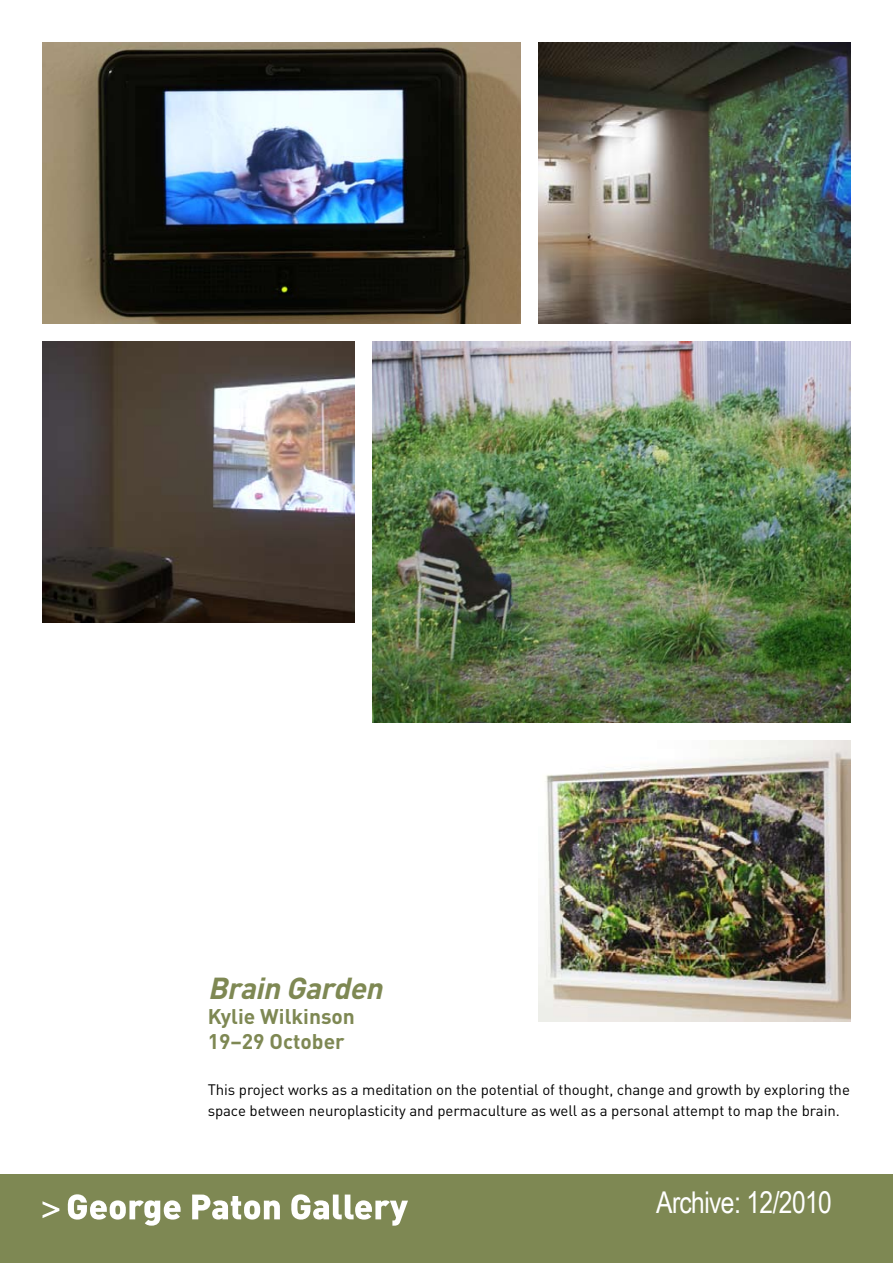
<style>
.page{position:relative;width:893px;height:1263px;background:#fff}
.page>*{position:absolute;margin:0;border:0;box-sizing:border-box;transform-origin:0 0}
.t1{font:30px "Arial Narrow";letter-spacing:-.02em;color:#fff}
.t2{font:italic 700 30px "DIN";letter-spacing:-.02em;color:#7e8853}
.t3{font:700 21px/25.2px "DIN";color:#7e8853}
.t4{font:15px/21px "DIN";letter-spacing:-.005em;color:#000}
</style>
<div class="page">
<div style="left:0;top:1174px;width:893px;height:89px;background:#7e8853"></div>
<svg style="left:68px;top:1194px;width:113px;height:32px"></svg>
<svg style="left:192px;top:1194px;width:88px;height:25px"></svg>
<svg style="left:291px;top:1194px;width:117px;height:32px"></svg>
<svg style="left:43px;top:1201px;width:16px;height:17px"></svg>
<img style="left:43px;top:43px;width:477px;height:280px">
<img style="left:373px;top:341px;width:477px;height:381px">
<img style="left:43px;top:341px;width:312px;height:281px">
<img style="left:538px;top:43px;width:312px;height:280px">
<img style="left:538px;top:740px;width:312px;height:281px">
<h1 class="t2" style="left:208px;top:968px;width:176px">Brain Garden</h1>
<h2 class="t3" style="left:208px;top:1003px;width:149px">Kylie Wilkinson<br>19–29 October</h2>
<p class="t4" style="left:208px;top:1079px;width:644px">This project works as a meditation on the potential of thought, change and growth by exploring the space between neuroplasticity and permaculture as well as a personal attempt to map the brain.</p>
<h1 class="t1" style="left:656px;top:1180px;width:177px">Archive: 12/2010</h1>
</div>
